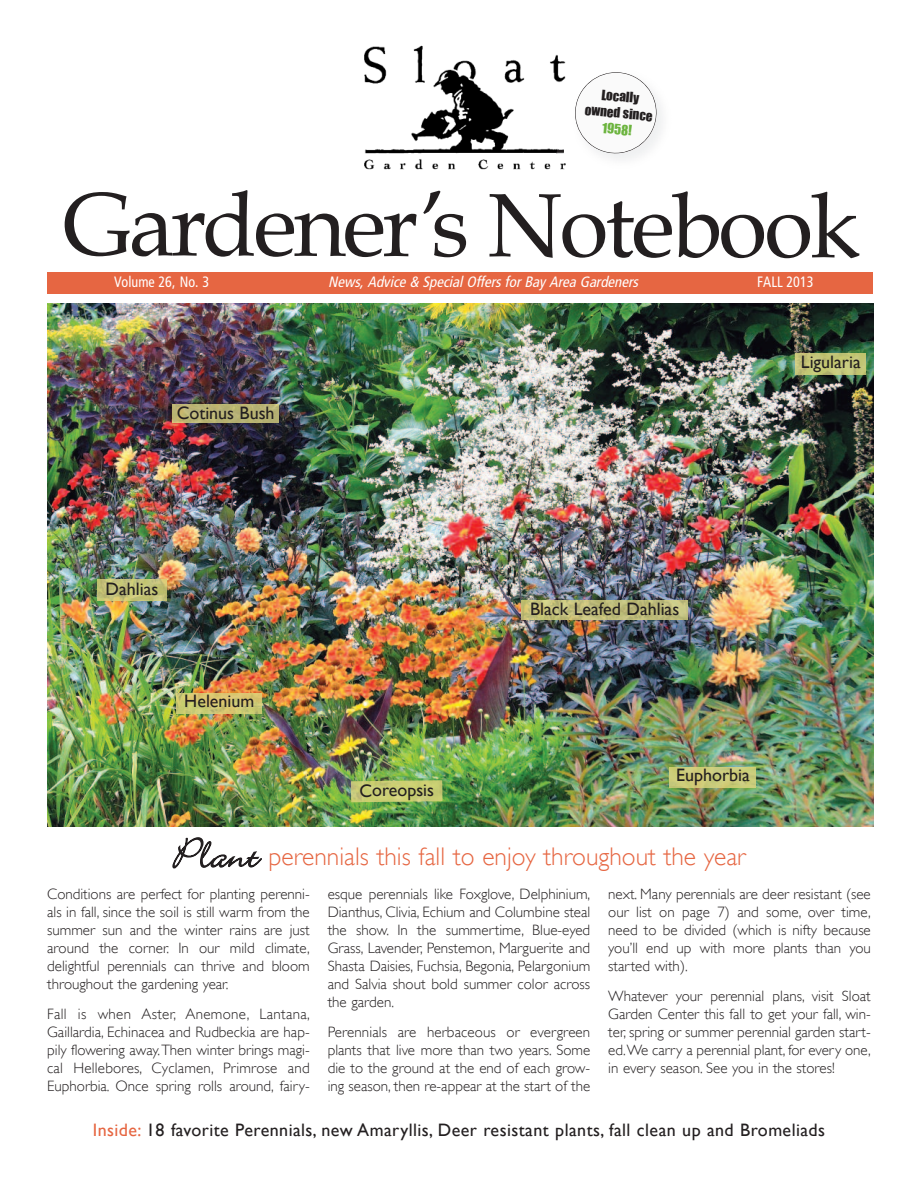
<style>
.page{position:relative;width:918px;height:1188px;background:#fff}
.page>*{position:absolute;margin:0;border:0;box-sizing:border-box;transform-origin:0 0}
.t1{font:300 25.5px "Gill Sans";color:#e66642}
.t2{font:18px "Gill Sans";letter-spacing:.015em;color:#231f20}
.t3{font:300 15px/18px "Gill Sans";color:#231f20;text-align:justify}
.t4{font:italic condensed 15px "Frutiger";color:#fff}
.t5{font:condensed 15px "Frutiger";color:#fff;scale:.94 1}
.t6{font:13.05px/16.5px "Impact";color:#231f20;text-align:center}
.t7{font:13.05px "Impact";color:#6cb43f}
.s1{font-family:"Bickley Script";font-weight:400;font-size:46.5px;color:#231f20}
.s2{color:#e66642}
</style>
<div class="page">
<svg style="left:65px;top:190px;width:794px;height:68px"></svg>
<div style="left:47px;top:273px;width:826px;height:21px;background:#e66642"></div>
<img style="left:364px;top:45px;width:202px;height:125px">
<img style="left:555px;top:84px;width:11px;height:78px">
<svg style="left:575px;top:72px;width:86px;height:86px"></svg>
<img style="left:47px;top:304px;width:826px;height:523px">
<img style="left:177px;top:693px;width:85px;height:20px">
<img style="left:98px;top:580px;width:68px;height:21px">
<img style="left:172px;top:405px;width:107px;height:18px">
<img style="left:522px;top:601px;width:165px;height:18px">
<img style="left:670px;top:767px;width:86px;height:20px">
<img style="left:796px;top:354px;width:70px;height:21px">
<img style="left:351px;top:780px;width:91px;height:22px">
<p class="t6" style="left:587px;top:85px;width:70px;rotate:5deg">Locally owned since</p>
<p class="t7" style="left:603px;top:120px;width:31px;rotate:5deg">1958!</p>
<p class="t5" style="left:114px;top:276px;width:103px">Volume 26, No. 3</p>
<p class="t4" style="left:328px;top:276px;width:314px">News, Advice &amp; Special Offers for Bay Area Gardeners</p>
<p class="t5" style="left:757px;top:276px;width:61px">FALL 2013</p>
<p class="t2" style="left:177px;top:402px;width:99px">Cotinus Bush</p>
<p class="t2" style="left:801px;top:351px;width:61px">Ligularia</p>
<p class="t2" style="left:106px;top:578px;width:54px">Dahlias</p>
<p class="t2" style="left:530px;top:598px;width:151px">Black Leafed Dahlias</p>
<p class="t2" style="left:184px;top:690px;width:72px">Helenium</p>
<p class="t2" style="left:676px;top:764px;width:75px">Euphorbia</p>
<p class="t2" style="left:359px;top:780px;width:76px;rotate:-1deg">Coreopsis</p>
<h1 class="t1" style="left:173px;top:843px;width:574px"><span class="s1">Plant</span> perennials this fall to enjoy throughout the year</h1>
<p class="t3" style="left:47px;top:885px;width:264px">Conditions are perfect for planting perenni&shy;als in fall, since the soil is still warm from the summer sun and the winter rains are just around the corner. In our mild climate, delightful perennials can thrive and bloom throughout the gardening year.</p>
<p class="t3" style="left:47px;top:1005px;width:264px">Fall is when Aster, Anemone, Lantana, Gaillardia, Echinacea and Rudbeckia are hap&shy;pily flowering away.Then winter brings magi&shy;cal Hellebores, Cyclamen, Primrose and Euphorbia. Once spring rolls around, fairy-</p>
<p class="t3" style="left:328px;top:885px;width:264px">esque perennials like Foxglove, Delphinium, Dianthus, Clivia, Echium and Columbine steal the show. In the summertime, Blue-eyed Grass, Lavender, Penstemon, Marguerite and Shasta Daisies, Fuchsia, Begonia, Pelargonium and Salvia shout bold summer color across the garden.</p>
<p class="t3" style="left:328px;top:1023px;width:264px">Perennials are herbaceous or evergreen plants that live more than two years. Some die to the ground at the end of each grow&shy;ing season, then re-appear at the start of the</p>
<p class="t3" style="left:608px;top:885px;width:264px">next. Many perennials are deer resistant (see our list on page 7) and some, over time, need to be divided (which is nifty because you’ll end up with more plants than you started with).</p>
<p class="t3" style="left:608px;top:987px;width:264px">Whatever your perennial plans, visit Sloat Garden Center this fall to get your fall, win&shy;ter, spring or summer perennial garden start&shy;ed.We carry a perennial plant, for every one, in every season. See you in the stores!</p>
<p class="t2" style="left:93px;top:1119px;width:734px"><span class="s2">Inside:</span> 18 favorite Perennials, new Amaryllis, Deer resistant plants, fall clean up and Bromeliads</p>
</div>
